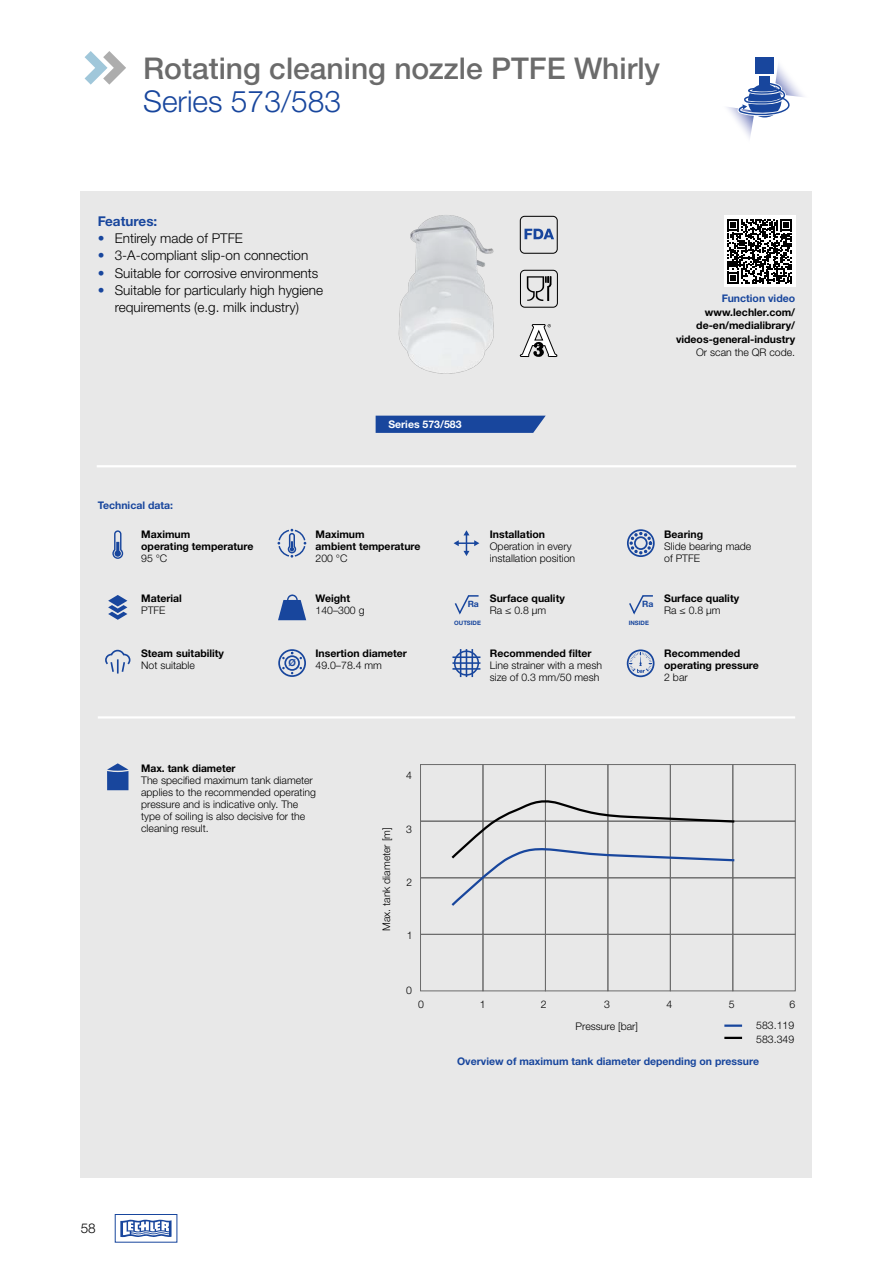
<style>
.page{position:relative;width:893px;height:1263px;background:#fff}
.page>*{position:absolute;margin:0;border:0;box-sizing:border-box;transform-origin:0 0}
.t1{font:500 30px "Helvetica Neue LTW1 G";color:#6b6b6b}
.t2{font:300 30px "Helvetica Neue LTW1 G";color:#18469d}
.t3{font:300 13.5px/17.2px "Helvetica Neue LTW1 G";color:#000;text-align:center}
.t4{font:700 13.5px "Helvetica Neue LTW1 G";color:#18469d}
.t5{font:300 10.5px/12px "Helvetica Neue LTW1 G";color:#000}
.t6{font:700 10.5px/12px "Helvetica Neue LTW1 G";color:#000}
.t7{font:700 10.5px "Helvetica Neue LTW1 G";color:#18469d}
.t8{font:700 10.5px "Helvetica Neue LTW1 G";color:#fff}
.t9{font:300 10.5px "Helvetica Neue LTW1 G";color:#000;scale:.96 1}
.t10{font:700 9.6px "Helvetica Neue LTW1 G";color:#18469d}
.t11{font:700 8.7px "Helvetica Neue LTW1 G";color:#18469d}
.t12{font:700 6px "Helvetica Neue LTW1 G";color:#18469d}
.s1{color:#18469d}
</style>
<div class="page">
<div style="left:81px;top:191px;width:731px;height:987px;background:#e8e8e8"></div>
<img style="left:398px;top:215px;width:96px;height:159px">
<svg style="left:519px;top:324px;width:39px;height:33px"></svg>
<svg style="left:524px;top:229px;width:30px;height:10px"></svg>
<div style="left:520px;top:216px;width:38px;height:38px;border:1px solid #000;border-radius:4px"></div>
<div style="left:520px;top:270px;width:38px;height:38px;border:1px solid #000;border-radius:4px"></div>
<svg style="left:527px;top:276px;width:24px;height:25px"></svg>
<div style="left:724px;top:216px;width:71px;height:71px;background:#fff"></div>
<svg style="left:727px;top:219px;width:65px;height:65px"></svg>
<svg style="left:727px;top:58px;width:77px;height:80px"></svg>
<div style="left:756px;top:57px;width:18px;height:17px;background:#18469d"></div>
<svg style="left:376px;top:416px;width:170px;height:17px"></svg>
<div style="left:420px;top:821px;width:63px;height:57px;border:1px solid #6b6b6b"></div>
<div style="left:733px;top:821px;width:62px;height:57px;border:1px solid #6b6b6b"></div>
<div style="left:420px;top:878px;width:63px;height:56px;border:1px solid #6b6b6b"></div>
<div style="left:545px;top:878px;width:63px;height:56px;border:1px solid #6b6b6b"></div>
<div style="left:670px;top:878px;width:63px;height:56px;border:1px solid #6b6b6b"></div>
<div style="left:733px;top:878px;width:62px;height:56px;border:1px solid #6b6b6b"></div>
<div style="left:420px;top:934px;width:63px;height:57px;border:1px solid #6b6b6b"></div>
<div style="left:483px;top:934px;width:63px;height:57px;border:1px solid #6b6b6b"></div>
<div style="left:545px;top:934px;width:63px;height:57px;border:1px solid #6b6b6b"></div>
<div style="left:608px;top:934px;width:62px;height:57px;border:1px solid #6b6b6b"></div>
<div style="left:670px;top:934px;width:63px;height:57px;border:1px solid #6b6b6b"></div>
<div style="left:733px;top:934px;width:62px;height:57px;border:1px solid #6b6b6b"></div>
<div style="left:420px;top:764px;width:63px;height:57px;border:1px solid #6b6b6b"></div>
<div style="left:483px;top:764px;width:63px;height:57px;border:1px solid #6b6b6b"></div>
<div style="left:545px;top:764px;width:63px;height:57px;border:1px solid #6b6b6b"></div>
<div style="left:608px;top:764px;width:62px;height:57px;border:1px solid #6b6b6b"></div>
<div style="left:670px;top:764px;width:63px;height:57px;border:1px solid #6b6b6b"></div>
<div style="left:733px;top:764px;width:62px;height:57px;border:1px solid #6b6b6b"></div>
<svg style="left:724px;top:1037px;width:18px;height:2px"></svg>
<hr style="left:724px;top:1024px;width:18px;height:3px;background:#18469d">
<svg style="left:450px;top:797px;width:287px;height:110px"></svg>
<hr style="left:97px;top:465px;width:699px;height:2px;background:#fff">
<svg style="left:107px;top:763px;width:21px;height:27px"></svg>
<svg style="left:85px;top:51px;width:41px;height:34px"></svg>
<hr style="left:98px;top:716px;width:697px;height:2px;background:#fff">
<svg style="left:112px;top:530px;width:11px;height:29px"></svg>
<svg style="left:108px;top:595px;width:19px;height:25px"></svg>
<svg style="left:105px;top:649px;width:26px;height:25px"></svg>
<svg style="left:277px;top:529px;width:29px;height:29px"></svg>
<svg style="left:278px;top:594px;width:29px;height:27px"></svg>
<div style="left:278px;top:649px;width:28px;height:28px;border:2px solid #18469d;border-radius:50%"></div>
<div style="left:284px;top:655px;width:16px;height:16px;border:2px solid #18469d;border-radius:50%"></div>
<div style="left:281px;top:652px;width:22px;height:22px;border:3px dashed #18469d;border-radius:50%"></div>
<svg style="left:454px;top:530px;width:25px;height:26px"></svg>
<svg style="left:454px;top:595px;width:25px;height:20px"></svg>
<div style="left:454px;top:650px;width:25px;height:26px;border:2px solid #18469d;border-radius:50%"></div>
<svg style="left:460px;top:649px;width:7px;height:28px"></svg>
<hr style="left:471px;top:649px;width:2px;height:28px;background:#18469d">
<hr style="left:452px;top:668px;width:28px;height:2px;background:#18469d">
<hr style="left:452px;top:662px;width:28px;height:2px;background:#18469d">
<hr style="left:452px;top:656px;width:28px;height:2px;background:#18469d">
<div style="left:627px;top:529px;width:28px;height:28px;border:2px solid #18469d;border-radius:50%"></div>
<div style="left:634px;top:536px;width:14px;height:14px;border:2px solid #18469d;border-radius:50%"></div>
<div style="left:629px;top:532px;width:23px;height:22px;border:3px dashed #18469d;border-radius:50%"></div>
<svg style="left:629px;top:595px;width:24px;height:20px"></svg>
<svg style="left:627px;top:649px;width:27px;height:28px"></svg>
<div style="left:115px;top:1214px;width:62px;height:28px;border:1px solid #18469d"></div>
<svg style="left:120px;top:1219px;width:52px;height:18px"></svg>
<h1 class="t1" style="left:143px;top:50px;width:518px">Rotating cleaning nozzle PTFE Whirly</h1>
<h1 class="t2" style="left:143px;top:83px;width:199px">Series 573/583</h1>
<p class="t4" style="left:98px;top:213px;width:61px">Features:</p>
<p class="t3" style="left:98px;top:230px;width:147px"><span class="s1">•</span> Entirely made of PTFE</p>
<p class="t3" style="left:98px;top:247px;width:212px"><span class="s1">•</span> 3-A-compliant slip-on connection</p>
<p class="t3" style="left:98px;top:264px;width:222px"><span class="s1">•</span> Suitable for corrosive environments</p>
<p class="t3" style="left:98px;top:281px;width:227px"><span class="s1">•</span> Suitable for particularly high hygiene requirements (e.g. milk industry)</p>
<p class="t8" style="left:388px;top:418px;width:75px">Series 573/583</p>
<p class="t7" style="left:722px;top:292px;width:75px">Function video</p>
<p class="t6" style="left:676px;top:305px;width:121px;line-height:13.5px;text-align:right">www.lechler.com/ de-en/medialibrary/ videos-general-industry</p>
<p class="t5" style="left:696px;top:347px;width:101px">Or scan the QR code.</p>
<p class="t7" style="left:98px;top:499px;width:77px">Technical data:</p>
<p class="t6" style="left:141px;top:528px;width:114px">Maximum<br>operating temperature</p>
<p class="t5" style="left:141px;top:552px;width:28px">95 °C</p>
<p class="t6" style="left:141px;top:592px;width:42px">Material</p>
<p class="t5" style="left:141px;top:604px;width:26px">PTFE</p>
<p class="t6" style="left:141px;top:647px;width:84px">Steam suitability</p>
<p class="t5" style="left:141px;top:659px;width:55px">Not suitable</p>
<p class="t10" style="left:288px;top:657px;width:9px">Ø</p>
<p class="t6" style="left:315px;top:528px;width:107px">Maximum<br>ambient temperature</p>
<p class="t5" style="left:315px;top:552px;width:34px">200 °C</p>
<p class="t6" style="left:315px;top:592px;width:36px">Weight</p>
<p class="t5" style="left:315px;top:604px;width:51px">140–300 g</p>
<p class="t6" style="left:315px;top:647px;width:93px">Insertion diameter</p>
<p class="t5" style="left:315px;top:659px;width:68px">49.0–78.4 mm</p>
<p class="t6" style="left:490px;top:528px;width:57px">Installation</p>
<p class="t5" style="left:490px;top:540px;width:87px">Operation in every installation position</p>
<p class="t6" style="left:664px;top:528px;width:40px">Bearing</p>
<p class="t5" style="left:664px;top:540px;width:89px">Slide bearing made of PTFE</p>
<p class="t6" style="left:490px;top:592px;width:76px">Surface quality</p>
<p class="t5" style="left:490px;top:604px;width:58px">Ra ≤ 0.8 µm</p>
<p class="t11" style="left:468px;top:599px;width:13px">Ra</p>
<p class="t11" style="left:642px;top:599px;width:13px">Ra</p>
<p class="t12" style="left:454px;top:619px;width:28px">OUTSIDE</p>
<p class="t12" style="left:629px;top:619px;width:22px">INSIDE</p>
<p class="t6" style="left:490px;top:647px;width:103px">Recommended filter</p>
<p class="t5" style="left:490px;top:659px;width:114px">Line strainer with a mesh size of 0.3 mm/50 mesh</p>
<p class="t6" style="left:664px;top:592px;width:76px">Surface quality</p>
<p class="t5" style="left:664px;top:604px;width:58px">Ra ≤ 0.8 µm</p>
<p class="t6" style="left:664px;top:647px;width:96px">Recommended operating pressure</p>
<p class="t5" style="left:664px;top:671px;width:25px">2 bar</p>
<p class="t6" style="left:141px;top:762px;width:96px">Max. tank diameter</p>
<p class="t5" style="left:141px;top:774px;width:176px">The specified maximum tank diameter applies to the recommended operating pressure and is indicative only. The type of soiling is also decisive for the cleaning result.</p>
<p class="t5" style="left:406px;top:769px;width:7px">4</p>
<p class="t5" style="left:380px;top:931px;width:105px;rotate:-90deg">Max. tank diameter [m]</p>
<p class="t5" style="left:406px;top:823px;width:7px">3</p>
<p class="t9" style="left:406px;top:876px;width:7px">2</p>
<p class="t5" style="left:407px;top:929px;width:7px">1</p>
<p class="t5" style="left:406px;top:984px;width:7px">0</p>
<p class="t5" style="left:418px;top:998px;width:7px">0</p>
<p class="t5" style="left:480px;top:998px;width:7px">1</p>
<p class="t5" style="left:541px;top:998px;width:7px">2</p>
<p class="t5" style="left:604px;top:998px;width:7px">3</p>
<p class="t5" style="left:667px;top:998px;width:7px">4</p>
<p class="t5" style="left:729px;top:998px;width:7px">5</p>
<p class="t5" style="left:790px;top:998px;width:7px">6</p>
<p class="t5" style="left:575px;top:1020px;width:64px">Pressure [bar]</p>
<p class="t5" style="left:756px;top:1019px;width:39px">583.119</p>
<p class="t5" style="left:756px;top:1033px;width:39px">583.349</p>
<p class="t7" style="left:457px;top:1054px;width:304px">Overview of maximum tank diameter depending on pressure</p>
<p class="t3" style="left:81px;top:1220px;width:17px">58</p>
</div>
